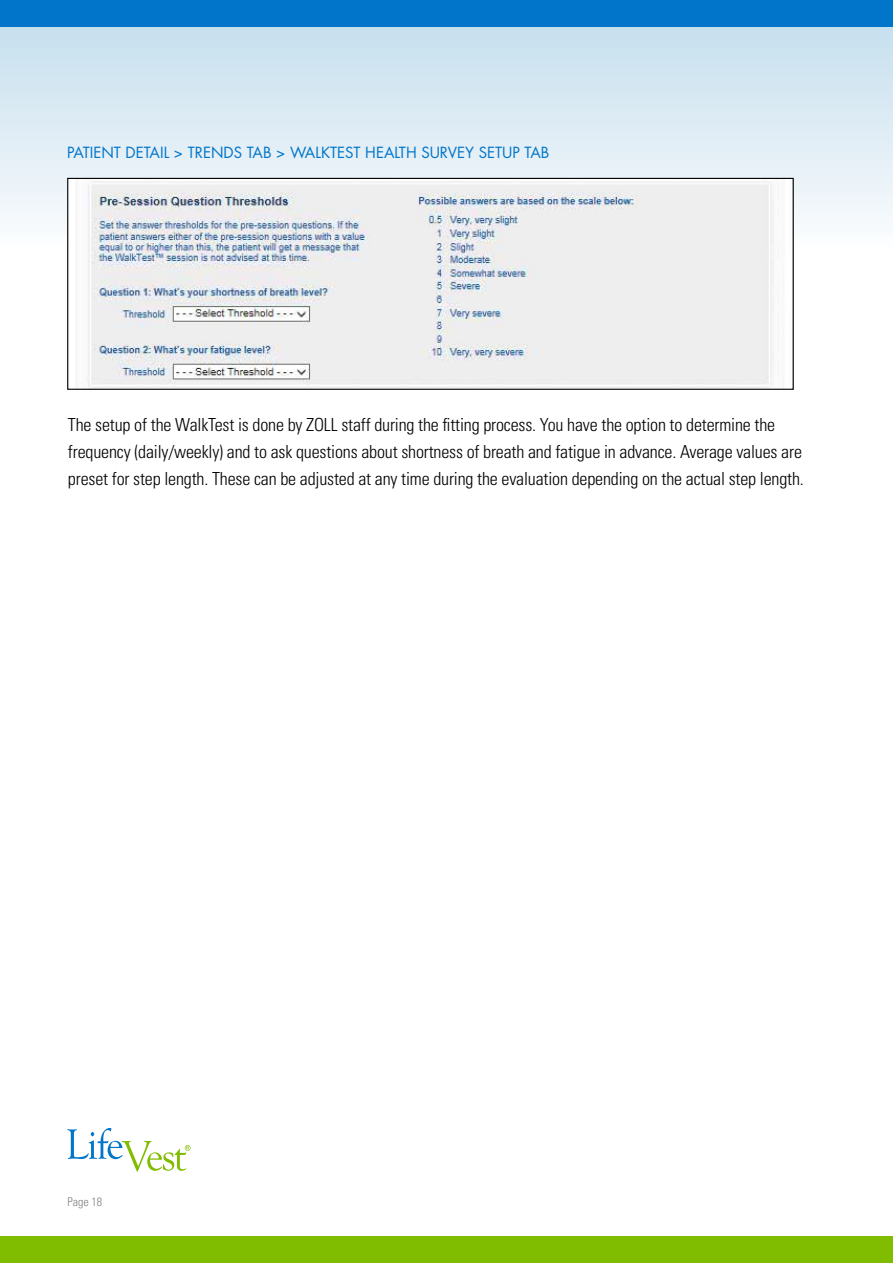
<style>
.page{position:relative;width:893px;height:1263px;background:#fff}
.page>*{position:absolute;margin:0;border:0;box-sizing:border-box;transform-origin:0 0}
.t1{font:300 condensed 18px/27px "Univers LT Std";letter-spacing:-.01em;color:#000}
.t2{font:15px "Futura Std";color:#0075c9}
.t3{font:300 condensed 12px "Univers LT Std";color:#808285}
</style>
<div class="page">
<div style="left:0;top:1236px;width:893px;height:27px;background:#80bc00"></div>
<div style="left:0;top:23px;width:893px;height:227px;background:linear-gradient(to bottom,#c5deed,#fbfcfd)"></div>
<div style="left:0;top:0;width:893px;height:27px;background:#0075c9"></div>
<img style="left:69px;top:180px;width:723px;height:208px">
<div style="left:67px;top:178px;width:727px;height:212px;border:1px solid #000"></div>
<svg style="left:67px;top:1128px;width:123px;height:43px"></svg>
<p class="t2" style="left:67px;top:143px;width:484px">PATIENT DETAIL &gt; TRENDS TAB &gt; WALKTEST HEALTH SURVEY SETUP TAB</p>
<p class="t1" style="left:68px;top:411px;width:737px">The setup of the WalkTest is done by ZOLL staff during the fitting process. You have the option to determine the frequency (daily/weekly) and to ask questions about shortness of breath and fatigue in advance. Average values are preset for step length. These can be adjusted at any time during the evaluation depending on the actual step length.</p>
<p class="t3" style="left:68px;top:1194px;width:36px">Page 18</p>
</div>
